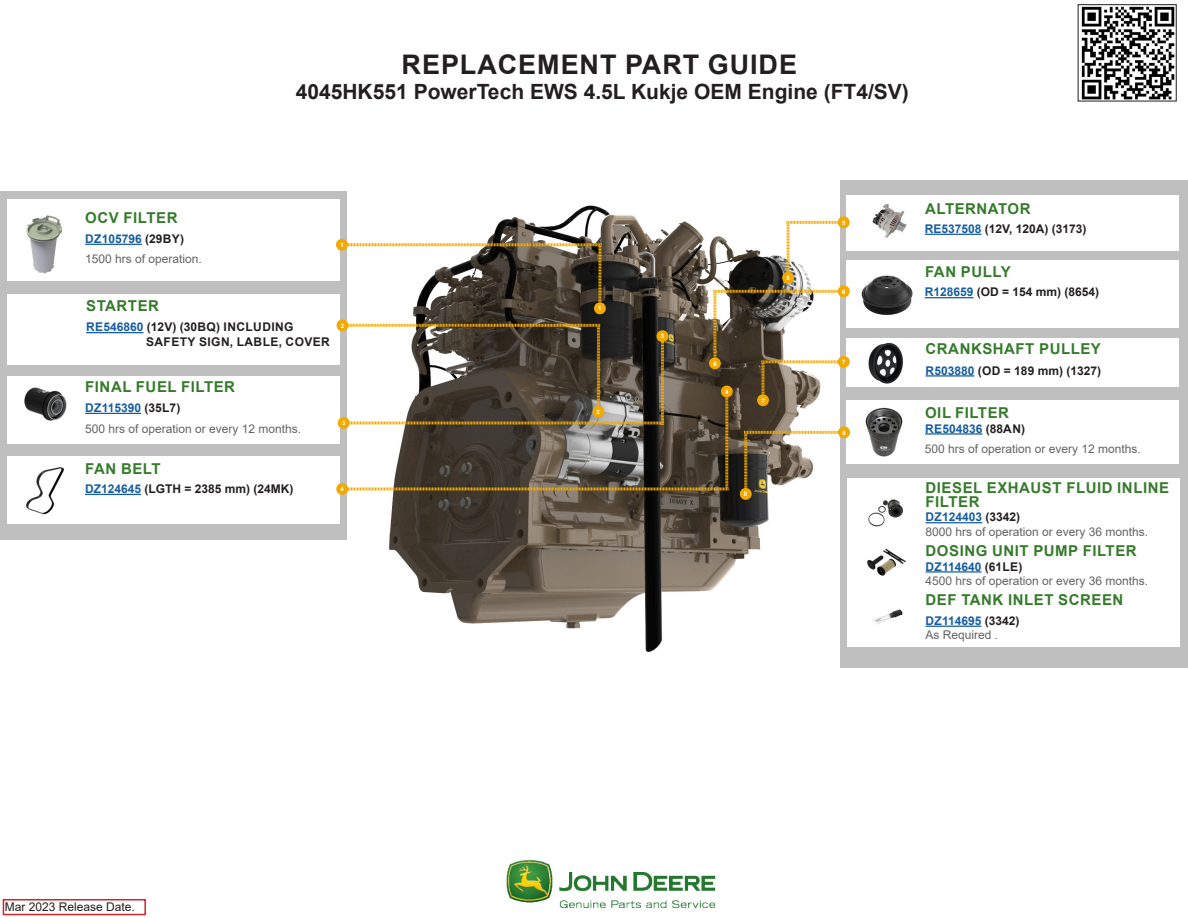
<style>
.page{position:relative;width:1188px;height:918px;background:#fff}
.page>*{position:absolute;margin:0;border:0;box-sizing:border-box;transform-origin:0 0}
.Main_bold_header{font:700 27px "Arial";letter-spacing:.035em;color:#231f20}
.Main_sub_bold_header{font:700 21px "Arial";color:#231f20}
.Filter_Name{font:700 15px/14.4px "Arial";letter-spacing:.035em;color:#357b2b}
.Filter_Name-2{font:12px/14.4px "Arial";color:#636366}
.Filter_Name-3{font:700 12px "Arial";color:#231f20}
.Filter_Name-4{font:700 12px/14.4px "Arial";letter-spacing:.035em;color:#231f20}
.Filter_Name-5{font:700 12px "Arial";color:#175d9e}
.t1{font:12px "Arial";color:#231f20}
.Replace_Copy{font:700 6px "Arial";color:#fff}
.s1{color:#231f20}
.s2{color:#175d9e}
.s3{font-weight:700;color:#175d9e}
.s4{font-weight:700;color:#231f20}
</style>
<div class="page">
<div style="left:3px;top:899px;width:143px;height:16px;background:#fff;border:2px solid #d1232a"></div>
<img style="left:1081px;top:6px;width:94px;height:93px">
<div style="left:1078px;top:4px;width:99px;height:97px;border:1px solid #231f20"></div>
<img style="left:389px;top:205px;width:380px;height:447px">
<img style="left:506px;top:860px;width:210px;height:48px">
<div style="left:0;top:192px;width:346px;height:348px;background:#bfbfc0"></div>
<div style="left:841px;top:180px;width:347px;height:488px;background:#bfbfc0"></div>
<div style="left:847px;top:400px;width:332px;height:64px;background:#fff"></div>
<hr style="left:925px;top:433px;width:57px;height:2px;background:#175d9e">
<img style="left:865px;top:407px;width:38px;height:50px">
<div style="left:847px;top:338px;width:332px;height:49px;background:#fff"></div>
<hr style="left:926px;top:375px;width:48px;height:2px;background:#175d9e">
<img style="left:868px;top:342px;width:35px;height:42px">
<div style="left:7px;top:376px;width:332px;height:68px;background:#fff"></div>
<hr style="left:85px;top:413px;width:56px;height:1px;background:#175d9e">
<img style="left:24px;top:387px;width:43px;height:34px">
<div style="left:7px;top:200px;width:332px;height:81px;background:#fff"></div>
<hr style="left:85px;top:244px;width:57px;height:1px;background:#175d9e">
<img style="left:26px;top:215px;width:37px;height:59px">
<div style="left:7px;top:456px;width:332px;height:68px;background:#fff"></div>
<hr style="left:85px;top:494px;width:56px;height:1px;background:#175d9e">
<img style="left:26px;top:467px;width:38px;height:48px">
<div style="left:847px;top:260px;width:332px;height:67px;background:#fff"></div>
<hr style="left:925px;top:297px;width:49px;height:1px;background:#175d9e">
<img style="left:861px;top:275px;width:52px;height:41px">
<div style="left:847px;top:195px;width:332px;height:56px;background:#fff"></div>
<hr style="left:925px;top:234px;width:57px;height:1px;background:#175d9e">
<img style="left:872px;top:203px;width:35px;height:35px">
<div style="left:7px;top:294px;width:332px;height:70px;background:#fff"></div>
<hr style="left:86px;top:332px;width:57px;height:1px;background:#175d9e">
<div style="left:847px;top:479px;width:333px;height:168px;background:#fff"></div>
<img style="left:868px;top:499px;width:35px;height:28px">
<hr style="left:926px;top:522px;width:56px;height:1px;background:#175d9e">
<hr style="left:926px;top:571px;width:56px;height:2px;background:#175d9e">
<hr style="left:926px;top:626px;width:56px;height:1px;background:#175d9e">
<img style="left:867px;top:548px;width:39px;height:28px">
<img style="left:873px;top:609px;width:30px;height:16px">
<svg style="left:334px;top:215px;width:516px;height:287px"></svg>
<p class="Main_bold_header" style="left:402px;top:45px;width:397px">REPLACEMENT PART GUIDE</p>
<p class="Main_sub_bold_header" style="left:296px;top:77px;width:615px">4045HK551 PowerTech EWS 4.5L Kukje OEM Engine (FT4/SV)</p>
<p class="Filter_Name" style="left:85px;top:210px;width:94px">OCV FILTER</p>
<p class="Filter_Name-5" style="left:85px;top:230px;width:100px">DZ105796 <span class="s1">(29BY)</span></p>
<p class="Filter_Name-2" style="left:85px;top:252px;width:118px">1500 hrs of operation.</p>
<p class="Replace_Copy" style="left:340px;top:241px;width:5px">1</p>
<p class="Filter_Name" style="left:86px;top:299px;width:74px">STARTER</p>
<p class="Filter_Name-4" style="left:146px;top:320px;width:185px;text-indent:-60px"><span class="s2">RE546860</span> (12V) (30BQ) INCLUDING<br>SAFETY SIGN, LABLE, COVER</p>
<p class="Replace_Copy" style="left:341px;top:321px;width:5px">2</p>
<p class="Filter_Name" style="left:85px;top:379px;width:151px">FINAL FUEL FILTER</p>
<p class="Filter_Name-5" style="left:85px;top:399px;width:97px">DZ115390 <span class="s1">(35L7)</span></p>
<p class="Filter_Name-2" style="left:85px;top:421px;width:218px">500 hrs of operation or every 12 months.</p>
<p class="Filter_Name" style="left:85px;top:461px;width:77px">FAN BELT</p>
<p class="Filter_Name-3" style="left:85px;top:480px;width:210px"><span class="s2">DZ124645</span> (LGTH = 2385 mm) (24MK)</p>
<p class="Replace_Copy" style="left:342px;top:419px;width:5px">3</p>
<p class="Replace_Copy" style="left:341px;top:485px;width:5px">4</p>
<p class="Replace_Copy" style="left:598px;top:304px;width:5px">1</p>
<p class="Replace_Copy" style="left:597px;top:408px;width:5px">2</p>
<p class="Replace_Copy" style="left:661px;top:332px;width:5px">3</p>
<p class="Replace_Copy" style="left:713px;top:359px;width:5px">6</p>
<p class="Replace_Copy" style="left:725px;top:387px;width:5px">4</p>
<p class="Replace_Copy" style="left:786px;top:274px;width:5px">5</p>
<p class="Replace_Copy" style="left:761px;top:396px;width:5px">7</p>
<p class="Replace_Copy" style="left:744px;top:490px;width:5px">8</p>
<p class="Replace_Copy" style="left:842px;top:218px;width:5px">5</p>
<p class="Replace_Copy" style="left:842px;top:287px;width:5px">6</p>
<p class="Replace_Copy" style="left:842px;top:358px;width:5px">7</p>
<p class="Replace_Copy" style="left:843px;top:428px;width:5px">8</p>
<p class="Filter_Name" style="left:925px;top:201px;width:107px">ALTERNATOR</p>
<p class="Filter_Name-3" style="left:925px;top:220px;width:163px"><span class="s2">RE537508</span> (12V, 120A) (3173)</p>
<p class="Filter_Name" style="left:925px;top:265px;width:87px">FAN PULLY</p>
<p class="Filter_Name-3" style="left:925px;top:284px;width:176px"><span class="s2">R128659</span> (OD = 154 mm) (8654)</p>
<p class="Filter_Name" style="left:926px;top:342px;width:177px">CRANKSHAFT PULLEY</p>
<p class="Filter_Name-3" style="left:926px;top:362px;width:177px"><span class="s2">R503880</span> (OD = 189 mm) (1327)</p>
<p class="Filter_Name" style="left:925px;top:406px;width:85px">OIL FILTER</p>
<p class="Filter_Name-5" style="left:925px;top:420px;width:102px">RE504836 <span class="s1">(88AN)</span></p>
<p class="Filter_Name-2" style="left:925px;top:442px;width:218px">500 hrs of operation or every 12 months.</p>
<p class="Filter_Name" style="left:926px;top:480px;width:245px">DIESEL EXHAUST FLUID INLINE<br>FILTER</p>
<p class="Filter_Name-2" style="left:925px;top:510px;width:224px"><span class="s3">DZ124403</span> <span class="s4">(3342)<br></span>8000 hrs of operation or every 36 months.</p>
<p class="Filter_Name" style="left:926px;top:544px;width:213px">DOSING UNIT PUMP FILTER</p>
<p class="Filter_Name-2" style="left:925px;top:559px;width:224px"><span class="s3">DZ114640</span> <span class="s4">(61LE)<br></span>4500 hrs of operation or every 36 months.</p>
<p class="Filter_Name" style="left:926px;top:592px;width:199px">DEF TANK INLET SCREEN</p>
<p class="Filter_Name-2" style="left:925px;top:613px;width:96px"><span class="s3">DZ114695</span> <span class="s4">(3342)<br></span>As Required .</p>
<p class="t1" style="left:5px;top:898px;width:132px">Mar 2023 Release Date.</p>
</div>
